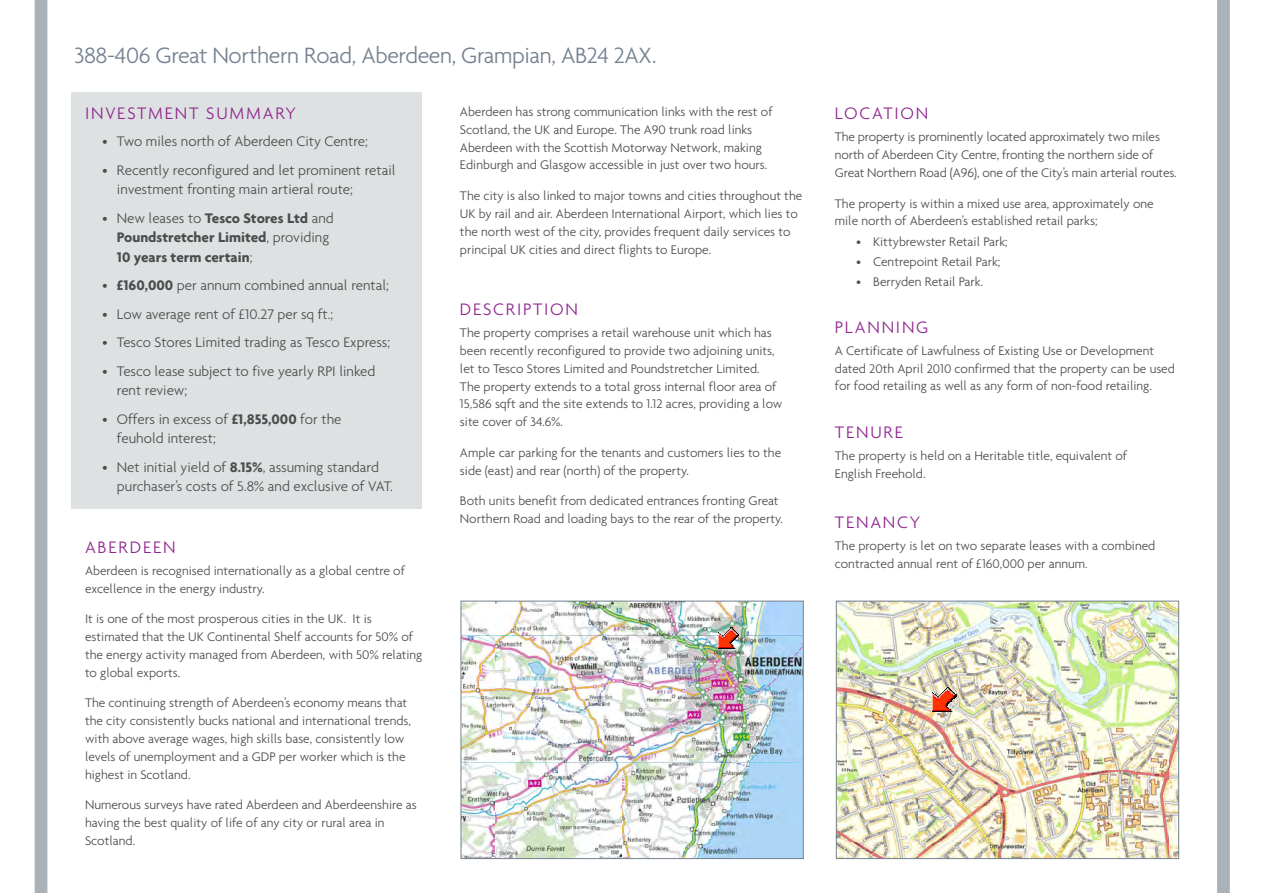
<style>
.page{position:relative;width:1263px;height:893px;background:#fff}
.page>*{position:absolute;margin:0;border:0;box-sizing:border-box;transform-origin:0 0}
.t1{font:300 24px "Agenda";letter-spacing:-.015em;color:#748190}
.t2{font:300 18px "Agenda";letter-spacing:.1em;color:#90268f}
.t3{font:300 15px/19.5px "Agenda";color:#4b4c4d}
.t4{font:700 15px/19.5px "Agenda";color:#4b4c4d}
.t5{font:300 13.5px/17.9px "Agenda";color:#4b4c4d}
.s1{font-weight:300}
.s2{font-weight:700}
</style>
<div class="page">
<div style="left:72px;top:92px;width:350px;height:417px;background:#dee1e1"></div>
<div style="left:35px;top:0;width:12px;height:893px;background:#aab1b8"></div>
<div style="left:1217px;top:0;width:13px;height:893px;background:#aab1b8"></div>
<img style="left:838px;top:603px;width:339px;height:254px">
<svg style="left:932px;top:688px;width:24px;height:24px"></svg>
<div style="left:836px;top:601px;width:343px;height:258px;border:1px solid #748190"></div>
<img style="left:463px;top:603px;width:339px;height:254px">
<svg style="left:718px;top:628px;width:20px;height:21px"></svg>
<div style="left:461px;top:601px;width:343px;height:258px;border:1px solid #748190"></div>
<h1 class="t1" style="left:74px;top:41px;width:584px">388-406 Great Northern Road, Aberdeen, Grampian, AB24 2AX.</h1>
<h2 class="t2" style="left:85px;top:102px;width:212px">INVESTMENT SUMMARY</h2>
<p class="t3" style="left:102px;top:131px;width:267px">• Two miles north of Aberdeen City Centre;</p>
<p class="t3" style="left:117px;top:160px;width:280px;text-indent:-15px">• Recently reconfigured and let prominent retail investment fronting main artieral route;</p>
<p class="t4" style="left:117px;top:208px;width:218px;text-indent:-15px"><span class="s1">• New leases to</span> Tesco Stores Ltd <span class="s1">and<br></span>Poundstretcher Limited<span class="s1">, providing<br></span>10 years term certain<span class="s1">;</span></p>
<p class="t3" style="left:102px;top:275px;width:288px">• <span class="s2">£160,000</span> per annum combined annual rental;</p>
<p class="t3" style="left:102px;top:304px;width:233px">• Low average rent of £10.27 per sq ft.;</p>
<p class="t3" style="left:102px;top:332px;width:290px">• Tesco Stores Limited trading as Tesco Express;</p>
<p class="t3" style="left:117px;top:361px;width:260px;text-indent:-15px">• Tesco lease subject to five yearly RPI linked rent review;</p>
<p class="t3" style="left:117px;top:409px;width:226px;text-indent:-15px">• Offers in excess of <span class="s2">£1,855,000</span> for the feuhold interest;</p>
<p class="t3" style="left:117px;top:457px;width:278px;text-indent:-15px">• Net initial yield of <span class="s2">8.15%</span>, assuming standard purchaser’s costs of 5.8% and exclusive of VAT.</p>
<h2 class="t2" style="left:85px;top:536px;width:92px">ABERDEEN</h2>
<p class="t5" style="left:85px;top:561px;width:321px">Aberdeen is recognised internationally as a global centre of excellence in the energy industry.</p>
<p class="t5" style="left:85px;top:609px;width:339px">It is one of the most prosperous cities in the UK. It is estimated that the UK Continental Shelf accounts for 50% of the energy activity managed from Aberdeen, with 50% relating to global exports.</p>
<p class="t5" style="left:85px;top:694px;width:328px">The continuing strength of Aberdeen’s economy means that the city consistently bucks national and international trends, with above average wages, high skills base, consistently low levels of unemployment and a GDP per worker which is the highest in Scotland.</p>
<p class="t5" style="left:85px;top:796px;width:333px">Numerous surveys have rated Aberdeen and Aberdeenshire as having the best quality of life of any city or rural area in<br>Scotland.</p>
<p class="t5" style="left:460px;top:102px;width:314px">Aberdeen has strong communication links with the rest of Scotland, the UK and Europe. The A90 trunk road links Aberdeen with the Scottish Motorway Network, making Edinburgh and Glasgow accessible in just over two hours.</p>
<p class="t5" style="left:460px;top:186px;width:344px">The city is also linked to major towns and cities throughout the UK by rail and air. Aberdeen International Airport, which lies to the north west of the city, provides frequent daily services to principal UK cities and direct flights to Europe.</p>
<h2 class="t2" style="left:460px;top:298px;width:120px">DESCRIPTION</h2>
<p class="t5" style="left:460px;top:323px;width:324px">The property comprises a retail warehouse unit which has been recently reconfigured to provide two adjoining units, let to Tesco Stores Limited and Poundstretcher Limited.<br>The property extends to a total gross internal floor area of 15,586 sqft and the site extends to 1.12 acres, providing a low site cover of 34.6%.</p>
<p class="t5" style="left:460px;top:443px;width:323px">Ample car parking for the tenants and customers lies to the side (east) and rear (north) of the property.</p>
<p class="t5" style="left:460px;top:492px;width:325px">Both units benefit from dedicated entrances fronting Great<br>Northern Road and loading bays to the rear of the property.</p>
<h2 class="t2" style="left:835px;top:102px;width:95px">LOCATION</h2>
<p class="t5" style="left:835px;top:128px;width:343px">The property is prominently located approximately two miles north of Aberdeen City Centre, fronting the northern side of<br>Great Northern Road (A96), one of the City’s main arterial routes.</p>
<p class="t5" style="left:835px;top:194px;width:320px">The property is within a mixed use area, approximately one mile north of Aberdeen’s established retail parks;</p>
<p class="t5" style="left:856px;top:232px;width:153px">• Kittybrewster Retail Park;</p>
<p class="t5" style="left:856px;top:252px;width:146px">• Centrepoint Retail Park;</p>
<p class="t5" style="left:856px;top:273px;width:129px">• Berryden Retail Park.</p>
<h2 class="t2" style="left:835px;top:316px;width:95px">PLANNING</h2>
<p class="t5" style="left:835px;top:341px;width:342px">A Certificate of Lawfulness of Existing Use or Development dated 20th April 2010 confirmed that the property can be used for food retailing as well as any form of non-food retailing.</p>
<h2 class="t2" style="left:835px;top:421px;width:70px">TENURE</h2>
<p class="t5" style="left:835px;top:447px;width:294px">The property is held on a Heritable title, equivalent of<br>English Freehold.</p>
<h2 class="t2" style="left:835px;top:511px;width:87px">TENANCY</h2>
<p class="t5" style="left:835px;top:536px;width:322px">The property is let on two separate leases with a combined contracted annual rent of £160,000 per annum.</p>
</div>
